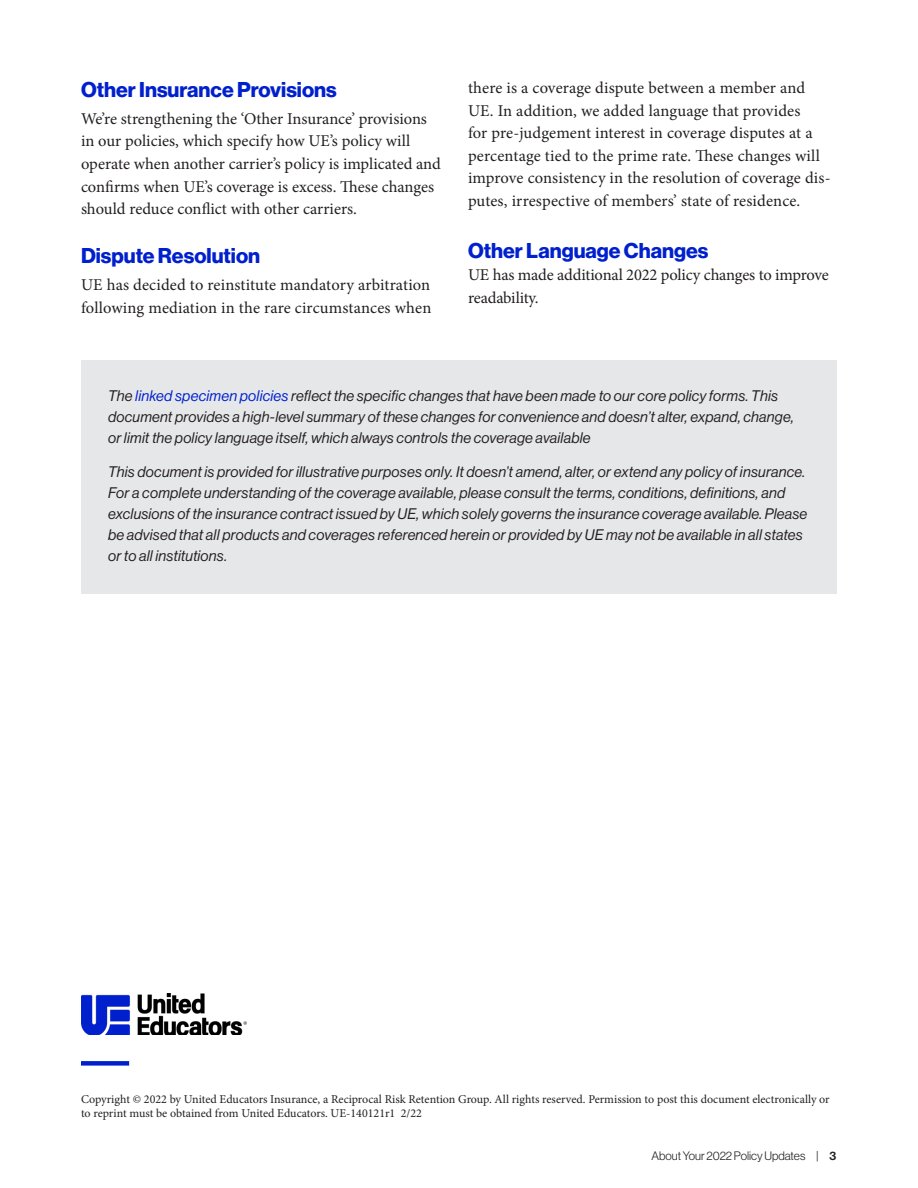
<style>
.page{position:relative;width:918px;height:1188px;background:#fff}
.page>*{position:absolute;margin:0;border:0;box-sizing:border-box;transform-origin:0 0}
.t1{font:21px "N Haas Grotesk DS Pro 75 Bd";color:#0020cd}
.t2{font:16.5px/22.5px "Minion Pro";color:#231f20}
.t3{font:15px/21px "N Haas Grotesk DS Pro 56 It";letter-spacing:.015em;color:#231f20}
.t4{font:12px/13.5px "Minion Pro";color:#231f20}
.t5{font:12px "N Haas Grotesk DS Pro 45 Lt";color:#231f20}
.s1{color:#0020cd}
.s2{font-family:"N Haas Grotesk DS Pro 65 Md"}
</style>
<div class="page">
<img style="left:81px;top:994px;width:166px;height:41px">
<div style="left:81px;top:1061px;width:48px;height:5px;background:#0020cd"></div>
<div style="left:81px;top:360px;width:756px;height:234px;background:#e6e7e9"></div>
<h1 class="t1" style="left:81px;top:78px;width:257px">Other Insurance Provisions</h1>
<p class="t2" style="left:81px;top:108px;width:361px">We’re strengthening the ‘Other Insurance’ provisions in our policies, which specify how UE’s policy will operate when another carrier’s policy is implicated and confirms when UE’s coverage is excess. These changes should reduce conflict with other carriers.</p>
<h1 class="t1" style="left:81px;top:244px;width:181px">Dispute Resolution</h1>
<p class="t2" style="left:81px;top:274px;width:352px">UE has decided to reinstitute mandatory arbitration following mediation in the rare circumstances when</p>
<p class="t2" style="left:468px;top:77px;width:364px">there is a coverage dispute between a member and UE. In addition, we added language that provides<br>for pre-judgement interest in coverage disputes at a percentage tied to the prime rate. These changes will improve consistency in the resolution of coverage dis&shy;putes, irrespective of members’ state of residence.</p>
<h1 class="t1" style="left:468px;top:238px;width:242px">Other Language Changes</h1>
<p class="t2" style="left:468px;top:264px;width:362px">UE has made additional 2022 policy changes to improve readability.</p>
<p class="t3" style="left:108px;top:385px;width:687px">The <span class="s1">linked specimen policies</span> reflect the specific changes that have been made to our core policy forms. This document provides a high-level summary of these changes for convenience and doesn’t alter, expand, change, or limit the policy language itself, which always controls the coverage available</p>
<p class="t3" style="left:108px;top:462px;width:701px">This document is provided for illustrative purposes only. It doesn’t amend, alter, or extend any policy of insurance.<br>For a complete understanding of the coverage available, please consult the terms, conditions, definitions, and exclusions of the insurance contract issued by UE, which solely governs the insurance coverage available. Please be advised that all products and coverages referenced herein or provided by UE may not be available in all states or to all institutions.</p>
<p class="t4" style="left:81px;top:1093px;width:750px">Copyright © 2022 by United Educators Insurance, a Reciprocal Risk Retention Group. All rights reserved. Permission to post this document electronically or to reprint must be obtained from United Educators. UE-140121r1 2/22</p>
<p class="t5" style="left:651px;top:1149px;width:186px">About Your 2022 Policy Updates | <span class="s2">3</span></p>
</div>
